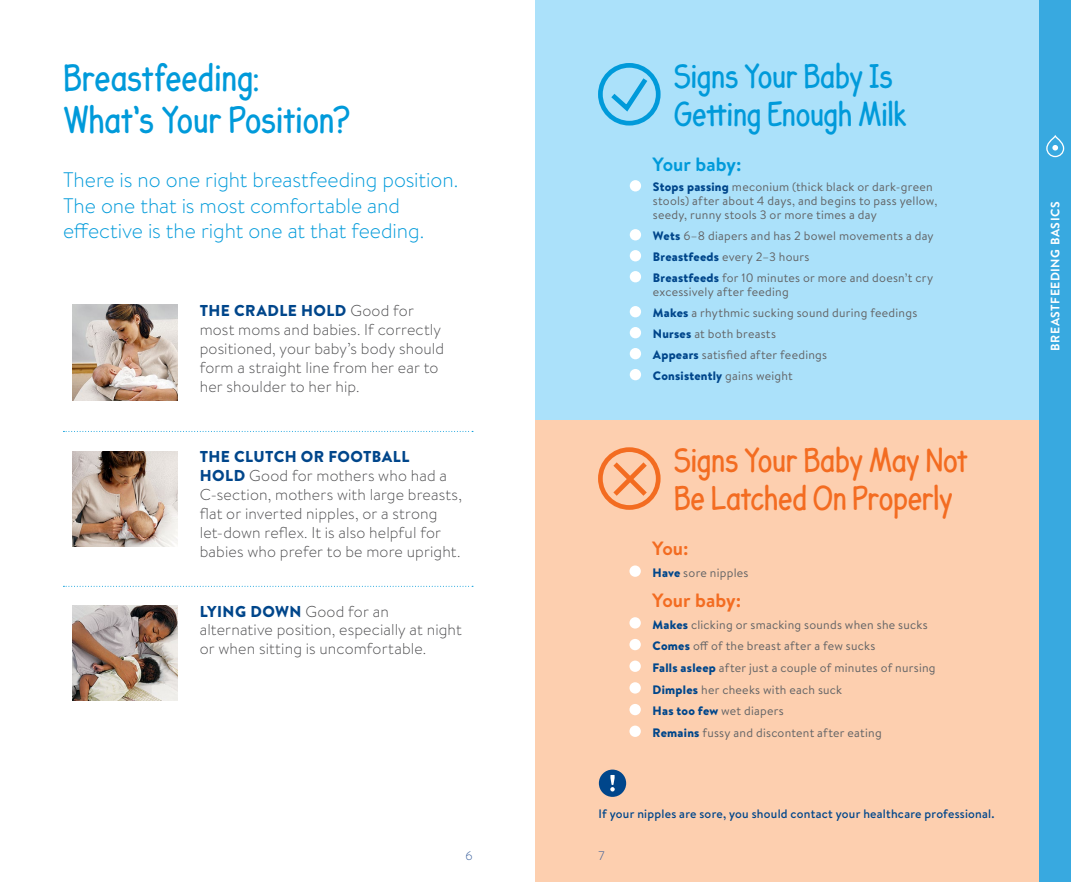
<style>
.page{position:relative;width:1071px;height:882px;background:#fff}
.page>*{position:absolute;margin:0;border:0;box-sizing:border-box;transform-origin:0 0}
.t1{font:35px/42px "Jolly Good Sans Condensed";letter-spacing:-.005em;color:#009ada}
.t2{font:31.5px/37.8px "Jolly Good Sans Condensed";letter-spacing:-.015em;color:#f36c21}
.t3{font:31.5px/37.8px "Jolly Good Sans Condensed";letter-spacing:-.015em;color:#009ada}
.t4{font:300 21px/25.2px "Brandon Text";letter-spacing:-.005em;color:#009ada}
.t5{font:700 19.25px "Brandon Text";color:#f36c21}
.t6{font:700 19.25px "Brandon Text";color:#009ada}
.t7{font:300 15.75px/18.9px "Brandon Text";letter-spacing:.01em;color:#4d4d4f}
.t8{font:12.25px/21px "Brandon Text";letter-spacing:.02em;color:#636466}
.t9{font:500 12.25px "Brandon Text";letter-spacing:.02em;color:#00468b}
.t10{font:700 12.25px "Brandon Text";letter-spacing:.04em;color:#fff}
.t11{font:300 12.25px "Brandon Text";color:#2f5797}
.s1{font-weight:900;color:#00468b}
</style>
<div class="page">
<div style="left:1040px;top:0;width:31px;height:882px;background:#38a9e0"></div>
<svg style="left:1046px;top:135px;width:18px;height:22px"></svg>
<div style="left:536px;top:0;width:504px;height:431px;background:#abe1fa"></div>
<div style="left:536px;top:421px;width:504px;height:461px;background:#fdcfaf"></div>
<svg style="left:63px;top:431px;width:410px;height:1px"></svg>
<svg style="left:63px;top:586px;width:410px;height:1px"></svg>
<img style="left:72px;top:451px;width:106px;height:95px">
<img style="left:72px;top:305px;width:106px;height:95px">
<img style="left:72px;top:606px;width:106px;height:95px">
<div style="left:599px;top:770px;width:27px;height:27px;background:#00468b;border-radius:50%"></div>
<svg style="left:610px;top:775px;width:5px;height:17px"></svg>
<div style="left:629px;top:565px;width:12px;height:12px;background:#fff;border-radius:50%"></div>
<div style="left:629px;top:617px;width:12px;height:12px;background:#fff;border-radius:50%"></div>
<div style="left:629px;top:639px;width:12px;height:11px;background:#fff;border-radius:50%"></div>
<div style="left:629px;top:661px;width:12px;height:11px;background:#fff;border-radius:50%"></div>
<div style="left:629px;top:682px;width:12px;height:12px;background:#fff;border-radius:50%"></div>
<div style="left:629px;top:704px;width:12px;height:11px;background:#fff;border-radius:50%"></div>
<div style="left:629px;top:726px;width:12px;height:11px;background:#fff;border-radius:50%"></div>
<div style="left:598px;top:63px;width:63px;height:63px;border:5px solid #009ada;border-radius:50%"></div>
<svg style="left:606px;top:73px;width:46px;height:42px"></svg>
<div style="left:598px;top:447px;width:63px;height:63px;border:5px solid #f36c21;border-radius:50%"></div>
<svg style="left:608px;top:457px;width:44px;height:44px"></svg>
<div style="left:630px;top:180px;width:11px;height:11px;background:#fff;border-radius:50%"></div>
<div style="left:630px;top:229px;width:11px;height:11px;background:#fff;border-radius:50%"></div>
<div style="left:630px;top:250px;width:11px;height:11px;background:#fff;border-radius:50%"></div>
<div style="left:630px;top:271px;width:11px;height:11px;background:#fff;border-radius:50%"></div>
<div style="left:630px;top:306px;width:11px;height:11px;background:#fff;border-radius:50%"></div>
<div style="left:630px;top:327px;width:11px;height:11px;background:#fff;border-radius:50%"></div>
<div style="left:630px;top:348px;width:11px;height:11px;background:#fff;border-radius:50%"></div>
<div style="left:630px;top:369px;width:11px;height:11px;background:#fff;border-radius:50%"></div>
<h1 class="t1" style="left:63px;top:58px;width:290px">Breastfeeding:<br>What’s Your Position?</h1>
<h3 class="t4" style="left:63px;top:167px;width:397px">There is no one right breastfeeding position.<br>The one that is most comfortable and effective is the right one at that feeding.</h3>
<p class="t7" style="left:200px;top:300px;width:246px"><span class="s1">THE CRADLE HOLD</span> Good for most moms and babies. If correctly positioned, your baby’s body should form a straight line from her ear to her shoulder to her hip.</p>
<p class="t7" style="left:200px;top:447px;width:264px"><span class="s1">THE CLUTCH OR FOOTBALL<br>HOLD</span> Good for mothers who had a C-section, mothers with large breasts, flat or inverted nipples, or a strong let-down reflex. It is also helpful for babies who prefer to be more upright.</p>
<p class="t7" style="left:200px;top:601px;width:264px"><span class="s1">LYING DOWN</span> Good for an alternative position, especially at night or when sitting is uncomfortable.</p>
<h2 class="t3" style="left:674px;top:58px;width:235px">Signs Your Baby Is<br>Getting Enough Milk</h2>
<h3 class="t6" style="left:653px;top:150px;width:91px">Your baby:</h3>
<p class="t8" style="left:653px;top:180px;width:286px;line-height:14px"><span class="s1">Stops passing</span> meconium (thick black or dark-green stools) after about 4 days, and begins to pass yellow, seedy, runny stools 3 or more times a day</p>
<p class="t8" style="left:653px;top:225px;width:282px"><span class="s1">Wets</span> 6–8 diapers and has 2 bowel movements a day<br><span class="s1">Breastfeeds</span> every 2–3 hours<br><span class="s1">Breastfeeds</span> for 10 minutes or more and doesn’t cry</p>
<p class="t8" style="left:653px;top:281px;width:266px">excessively after feeding<br><span class="s1">Makes</span> a rhythmic sucking sound during feedings<br><span class="s1">Nurses</span> at both breasts<br><span class="s1">Appears</span> satisfied after feedings<br><span class="s1">Consistently</span> gains weight</p>
<h2 class="t2" style="left:674px;top:443px;width:296px">Signs Your Baby May Not<br>Be Latched On Properly</h2>
<h3 class="t5" style="left:652px;top:535px;width:38px">You:</h3>
<p class="t8" style="left:653px;top:562px;width:97px"><span class="s1">Have</span> sore nipples</p>
<h3 class="t5" style="left:652px;top:587px;width:91px">Your baby:</h3>
<p class="t8" style="left:653px;top:613px;width:285px;line-height:21.7px"><span class="s1">Makes</span> clicking or smacking sounds when she sucks <span class="s1">Comes</span> off of the breast after a few sucks<br><span class="s1">Falls asleep</span> after just a couple of minutes of nursing <span class="s1">Dimples</span> her cheeks with each suck<br><span class="s1">Has too few</span> wet diapers<br><span class="s1">Remains</span> fussy and discontent after eating</p>
<p class="t9" style="left:598px;top:806px;width:398px">If your nipples are sore, you should contact your healthcare professional.</p>
<p class="t11" style="left:465px;top:847px;width:9px">6</p>
<p class="t11" style="left:598px;top:847px;width:8px">7</p>
<p class="t10" style="left:1047px;top:351px;width:150px;rotate:-90deg">BREASTFEEDING BASICS</p>
</div>
